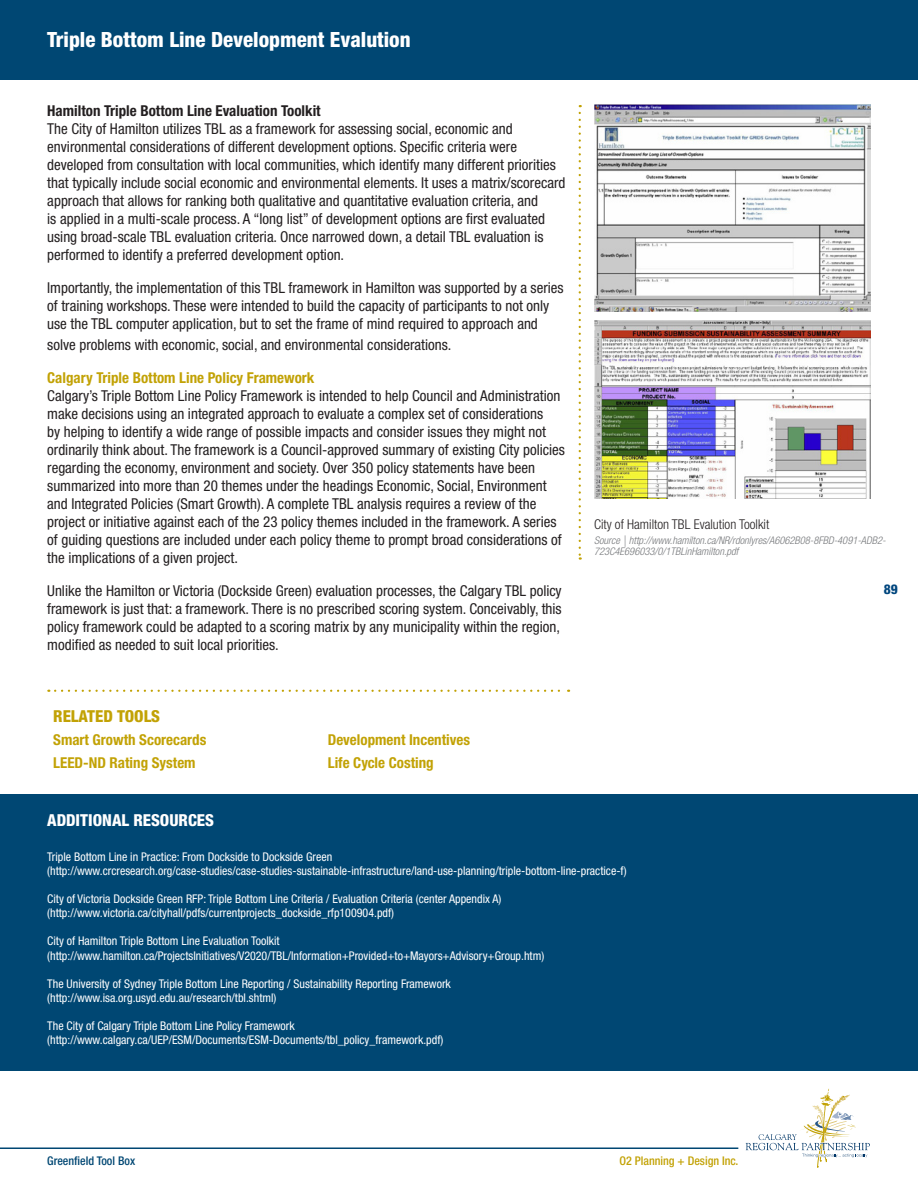
<style>
.page{position:relative;width:918px;height:1188px;background:#fff}
.page>*{position:absolute;margin:0;border:0;box-sizing:border-box;transform-origin:0 0}
.t1{font:800 condensed 21px "Helvetica Neue LT Std";color:#fff}
.t2{font:800 condensed 16.5px "Helvetica Neue LT Std";color:#fff}
.t3{font:800 condensed 16.5px "Helvetica Neue LT Std";color:#c2a205}
.t4{font:condensed 15px/18px "Helvetica Neue LT Std";color:#231f20}
.t5{font:700 condensed 15px "Helvetica Neue LT Std";color:#c2a205}
.t6{font:700 condensed 15px "Helvetica Neue LT Std";color:#231f20}
.t7{font:300 condensed 13.5px "Helvetica Neue LT Std";color:#231f20}
.t8{font:800 condensed 13.5px "Helvetica Neue LT Std";color:#00467e}
.t9{font:condensed 12px/14.4px "Helvetica Neue LT Std";color:#fff}
.t10{font:500 condensed 12px "Helvetica Neue LT Std";color:#c2a205}
.t11{font:500 condensed 12px "Helvetica Neue LT Std";color:#004773}
.t12{font:italic 300 condensed 10.5px/10.5px "Helvetica Neue LT Std";color:#76787b}
</style>
<div class="page">
<img style="left:594px;top:105px;width:277px;height:207px">
<img style="left:594px;top:321px;width:277px;height:178px">
<svg style="left:746px;top:1089px;width:124px;height:78px"></svg>
<hr style="left:0;top:1148px;width:738px;height:1px;background:#004773">
<div style="left:0;top:794px;width:918px;height:277px;background:#004773"></div>
<svg style="left:579px;top:113px;width:2px;height:447px"></svg>
<svg style="left:55px;top:690px;width:514px;height:2px"></svg>
<div style="left:0;top:0;width:918px;height:80px;background:#004773"></div>
<h1 class="t1" style="left:47px;top:27px;width:365px">Triple Bottom Line Development Evalution</h1>
<p class="t6" style="left:47px;top:101px;width:275px">Hamilton Triple Bottom Line Evaluation Toolkit</p>
<p class="t4" style="left:47px;top:119px;width:520px">The City of Hamilton utilizes TBL as a framework for assessing social, economic and environmental considerations of different development options. Specific criteria were developed from consultation with local communities, which identify many different priorities that typically include social economic and environmental elements. It uses a matrix/scorecard approach that allows for ranking both qualitative and quantitative evaluation criteria, and<br>is applied in a multi-scale process. A “long list” of development options are first evaluated using broad-scale TBL evaluation criteria. Once narrowed down, a detail TBL evaluation is performed to identify a preferred development option.</p>
<p class="t4" style="left:47px;top:278px;width:518px">Importantly, the implementation of this TBL framework in Hamilton was supported by a series of training workshops. These were intended to build the capacity of participants to not only use the TBL computer application, but to set the frame of mind required to approach and</p>
<p class="t4" style="left:47px;top:336px;width:406px">solve problems with economic, social, and environmental considerations.</p>
<p class="t5" style="left:47px;top:369px;width:269px">Calgary Triple Bottom Line Policy Framework</p>
<p class="t4" style="left:47px;top:387px;width:519px">Calgary’s Triple Bottom Line Policy Framework is intended to help Council and Administration make decisions using an integrated approach to evaluate a complex set of considerations<br>by helping to identify a wide range of possible impacts and consider issues they might not ordinarily think about. The framework is a Council-approved summary of existing City policies regarding the economy, environment and society. Over 350 policy statements have been summarized into more than 20 themes under the headings Economic, Social, Environment and Integrated Policies (Smart Growth). A complete TBL analysis requires a review of the project or initiative against each of the 23 policy themes included in the framework. A series of guiding questions are included under each policy theme to prompt broad considerations of the implications of a given project.</p>
<p class="t4" style="left:47px;top:582px;width:516px;text-align:justify">Unlike the Hamilton or Victoria (Dockside Green) evaluation processes, the Calgary TBL policy framework is just that: a framework. There is no prescribed scoring system. Conceivably, this policy framework could be adapted to a scoring matrix by any municipality within the region, modified as needed to suit local priorities.</p>
<p class="t3" style="left:53px;top:706px;width:108px">RELATED TOOLS</p>
<p class="t5" style="left:53px;top:731px;width:155px">Smart Growth Scorecards</p>
<p class="t5" style="left:328px;top:731px;width:144px">Development Incentives</p>
<p class="t5" style="left:53px;top:753px;width:144px">LEED-ND Rating System</p>
<p class="t5" style="left:328px;top:753px;width:107px">Life Cycle Costing</p>
<p class="t7" style="left:594px;top:517px;width:177px">City of Hamilton TBL Evalution Toolkit</p>
<p class="t12" style="left:594px;top:535px;width:293px">Source | http://www.hamilton.ca/NR/rdonlyres/A6062B08-8FBD-4091-ADB2-<br>723C4E696033/0/1TBLinHamilton.pdf</p>
<p class="t8" style="left:884px;top:581px;width:16px">89</p>
<p class="t2" style="left:47px;top:810px;width:168px">ADDITIONAL RESOURCES</p>
<p class="t9" style="left:47px;top:849px;width:581px">Triple Bottom Line in Practice: From Dockside to Dockside Green (http://www.crcresearch.org/case-studies/case-studies-sustainable-infrastructure/land-use-planning/triple-bottom-line-practice-f)</p>
<p class="t9" style="left:47px;top:891px;width:456px">City of Victoria Dockside Green RFP: Triple Bottom Line Criteria / Evaluation Criteria (center Appendix A) (http://www.victoria.ca/cityhall/pdfs/currentprojects_dockside_rfp100904.pdf)</p>
<p class="t9" style="left:47px;top:934px;width:499px">City of Hamilton Triple Bottom Line Evaluation Toolkit (http://www.hamilton.ca/ProjectsInitiatives/V2020/TBL/Information+Provided+to+Mayors+Advisory+Group.htm)</p>
<p class="t9" style="left:47px;top:976px;width:405px">The University of Sydney Triple Bottom Line Reporting / Sustainability Reporting Framework (http://www.isa.org.usyd.edu.au/research/tbl.shtml)</p>
<p class="t9" style="left:47px;top:1018px;width:398px">The City of Calgary Triple Bottom Line Policy Framework (http://www.calgary.ca/UEP/ESM/Documents/ESM-Documents/tbl_policy_framework.pdf)</p>
<p class="t11" style="left:47px;top:1153px;width:89px">Greenfield Tool Box</p>
<p class="t10" style="left:619px;top:1153px;width:120px">O2 Planning + Design Inc.</p>
</div>
